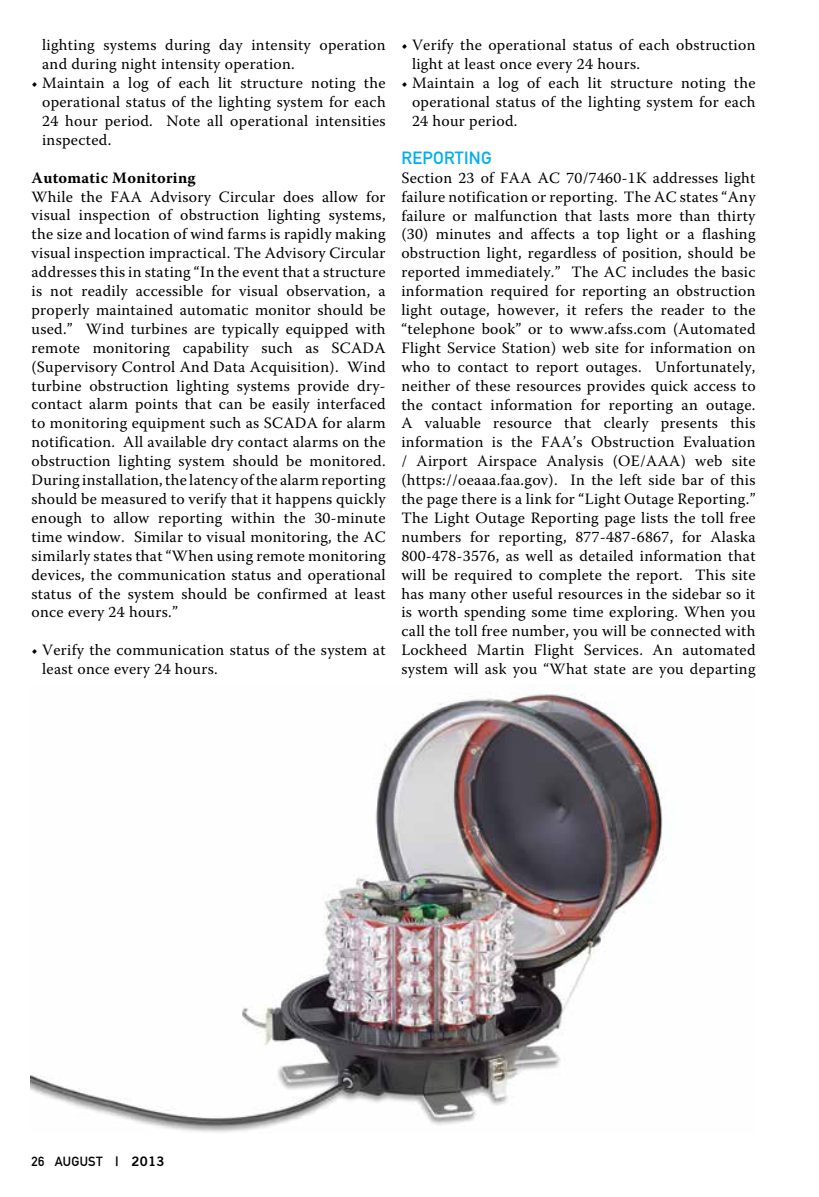
<style>
.page{position:relative;width:819px;height:1197px;background:#fff}
.page>*{position:absolute;margin:0;border:0;box-sizing:border-box;transform-origin:0 0}
.t1{font:17.5px "DIN Mittelschrift Alternate";letter-spacing:.02em;color:#00aeef}
.t2{font:15.75px/18.9px "Warnock Pro";letter-spacing:.02em;color:#000;text-align:justify}
.t3{font:700 15.75px "Warnock Pro";letter-spacing:.02em;color:#000}
.t4{font:13.12px "DIN Mittelschrift Alternate";letter-spacing:.02em;color:#000}
.s1{font-family:"Trade Gothic Bold Two"}
</style>
<div class="page">
<img style="left:31px;top:693px;width:632px;height:440px">
<p class="t2" style="left:42px;top:36px;width:345px">lighting systems during day intensity operation and during night intensity operation.</p>
<p class="t2" style="left:42px;top:73px;width:345px;text-indent:-11px">• Maintain a log of each lit structure noting the operational status of the lighting system for each 24 hour period. Note all operational intensities inspected.</p>
<p class="t3" style="left:31px;top:168px;width:166px">Automatic Monitoring</p>
<p class="t2" style="left:31px;top:187px;width:356px">While the FAA Advisory Circular does allow for visual inspection of obstruction lighting systems, the size and location of wind farms is rapidly making visual inspection impractical. The Advisory Circular addresses this in stating “In the event that a structure is not readily accessible for visual observation, a properly maintained automatic monitor should be used.” Wind turbines are typically equipped with remote monitoring capability such as SCADA (Supervisory Control And Data Acquisition). Wind turbine obstruction lighting systems provide dry&shy;contact alarm points that can be easily interfaced to monitoring equipment such as SCADA for alarm notification. All available dry contact alarms on the obstruction lighting system should be monitored.<br>During installation, the latency of the alarm reporting should be measured to verify that it happens quickly enough to allow reporting within the 30-minute time window. Similar to visual monitoring, the AC similarly states that “When using remote monitoring devices, the communication status and operational status of the system should be confirmed at least once every 24 hours.”</p>
<p class="t2" style="left:42px;top:640px;width:345px;text-indent:-11px">• Verify the communication status of the system at least once every 24 hours.</p>
<p class="t2" style="left:412px;top:36px;width:345px;text-indent:-11px">• Verify the operational status of each obstruction light at least once every 24 hours.</p>
<p class="t2" style="left:412px;top:73px;width:345px;text-indent:-11px">• Maintain a log of each lit structure noting the operational status of the lighting system for each 24 hour period.</p>
<p class="t1" style="left:401px;top:147px;width:90px">REPORTING</p>
<p class="t2" style="left:401px;top:168px;width:356px">Section 23 of FAA AC 70/7460-1K addresses light failure notification or reporting. The AC states “Any failure or malfunction that lasts more than thirty (30) minutes and affects a top light or a flashing obstruction light, regardless of position, should be reported immediately.” The AC includes the basic information required for reporting an obstruction light outage, however, it refers the reader to the “telephone book” or to www.afss.com (Automated Flight Service Station) web site for information on who to contact to report outages. Unfortunately, neither of these resources provides quick access to the contact information for reporting an outage.<br>A valuable resource that clearly presents this information is the FAA’s Obstruction Evaluation / Airport Airspace Analysis (OE/AAA) web site (https://oeaaa.faa.gov). In the left side bar of this the page there is a link for “Light Outage Reporting.” The Light Outage Reporting page lists the toll free numbers for reporting, 877-487-6867, for Alaska 800-478-3576, as well as detailed information that will be required to complete the report. This site has many other useful resources in the sidebar so it is worth spending some time exploring. When you call the toll free number, you will be connected with Lockheed Martin Flight Services. An automated system will ask you “What state are you departing</p>
<p class="t4" style="left:32px;top:1153px;width:134px">26 AUGUST <span class="s1">| 2013</span></p>
</div>
